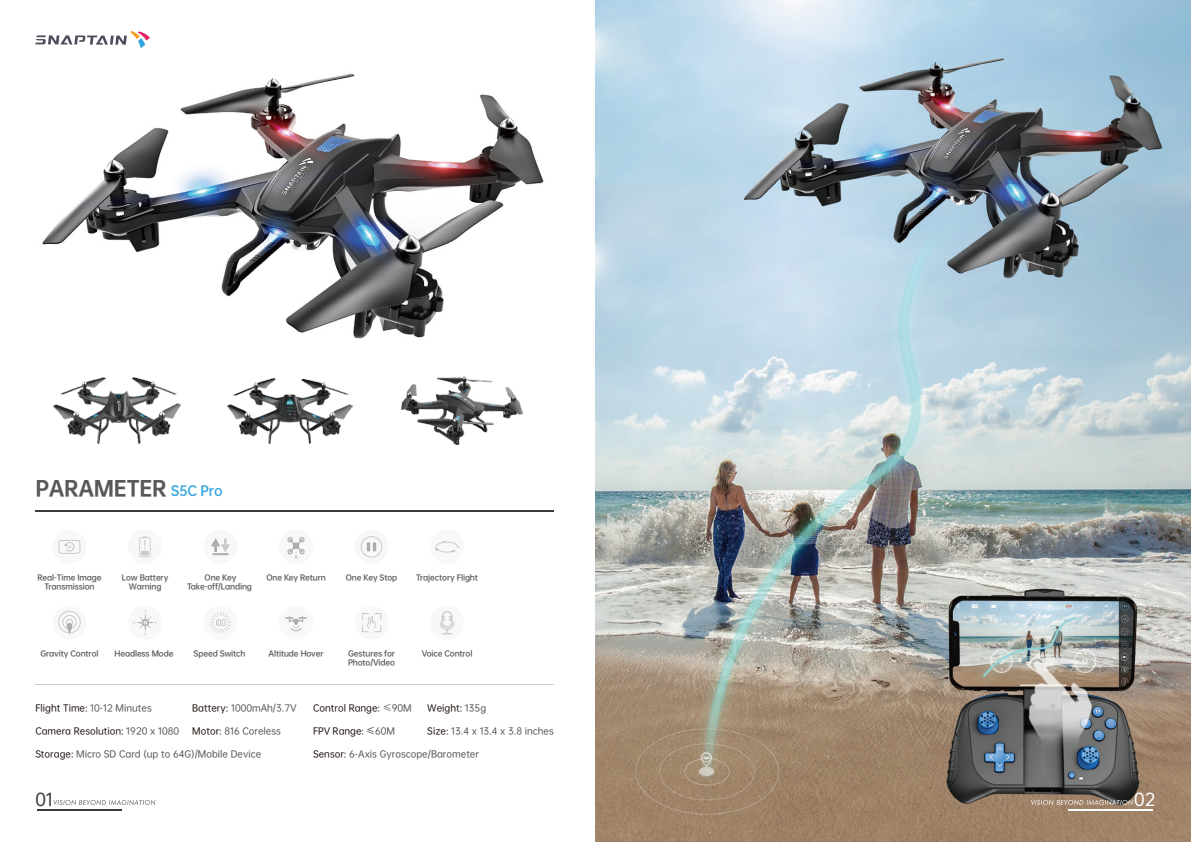
<style>
.page{position:relative;width:1191px;height:842px;background:#fff}
.page>*{position:absolute;margin:0;border:0;box-sizing:border-box;transform-origin:0 0}
.t1{font:20px "OPPO Sans H";letter-spacing:-.02em;color:#595857}
.t2{font:16.6px "OPPO Sans M";color:#3e3a39}
.t3{font:16.6px "OPPO Sans M";color:#fff}
.t4{font:9px "OPPO Sans M";color:#595757}
.t5{font:9px "OPPO Sans M";color:#221714}
.t6{font:7.5px/9px "OPPO Sans B";letter-spacing:-.025em;color:#595757;text-align:center}
.s1{font-family:"OPPO Sans B";font-size:13px;color:#34a5de}
.s2{color:#221714}
.s3{color:#595757}
.s4{font-family:"Source Han Sans CN";color:#595757}
.s5{font-family:"Source Han Sans CN";font-weight:500;color:#595757}
</style>
<div class="page">
<img style="left:595px;top:0;width:596px;height:842px">
<hr style="left:35px;top:510px;width:519px;height:1px;background:#3d3a39">
<img style="left:42px;top:73px;width:502px;height:266px">
<img style="left:227px;top:378px;width:125px;height:65px">
<img style="left:402px;top:376px;width:120px;height:69px">
<img style="left:54px;top:378px;width:127px;height:65px">
<hr style="left:37px;top:809px;width:84px;height:2px;background:#3e3a39">
<svg style="left:53px;top:800px;width:102px;height:5px"></svg>
<hr style="left:1068px;top:809px;width:84px;height:2px;background:#fff">
<svg style="left:1031px;top:800px;width:101px;height:5px"></svg>
<hr style="left:35px;top:684px;width:519px;height:1px;background:#c9caca">
<div style="left:128px;top:530px;width:34px;height:34px;background:#f7f8f8;border-radius:50%"></div>
<svg style="left:139px;top:536px;width:12px;height:21px"></svg>
<div style="left:430px;top:530px;width:34px;height:34px;background:#f7f8f8;border-radius:50%"></div>
<div style="left:354px;top:606px;width:34px;height:34px;background:#f7f8f8;border-radius:50%"></div>
<svg style="left:362px;top:613px;width:19px;height:19px"></svg>
<div style="left:354px;top:530px;width:34px;height:34px;background:#f7f8f8;border-radius:50%"></div>
<svg style="left:361px;top:536px;width:21px;height:22px"></svg>
<svg style="left:435px;top:541px;width:24px;height:12px"></svg>
<div style="left:430px;top:606px;width:34px;height:34px;background:#f7f8f8;border-radius:50%"></div>
<div style="left:441px;top:611px;width:11px;height:16px;border:1px solid #c9caca;border-radius:5px"></div>
<svg style="left:439px;top:616px;width:16px;height:18px"></svg>
<div style="left:128px;top:606px;width:34px;height:34px;background:#f7f8f8;border-radius:50%"></div>
<svg style="left:133px;top:610px;width:24px;height:25px"></svg>
<div style="left:203px;top:606px;width:34px;height:34px;background:#f7f8f8;border-radius:50%"></div>
<svg style="left:210px;top:612px;width:21px;height:21px"></svg>
<div style="left:203px;top:530px;width:34px;height:34px;background:#f7f8f8;border-radius:50%"></div>
<svg style="left:211px;top:538px;width:19px;height:17px"></svg>
<div style="left:279px;top:606px;width:34px;height:34px;background:#f7f8f8;border-radius:50%"></div>
<svg style="left:285px;top:616px;width:22px;height:15px"></svg>
<div style="left:279px;top:530px;width:34px;height:34px;background:#f7f8f8;border-radius:50%"></div>
<svg style="left:287px;top:537px;width:18px;height:21px"></svg>
<div style="left:52px;top:606px;width:35px;height:34px;background:#f7f8f8;border-radius:50%"></div>
<div style="left:66px;top:619px;width:7px;height:6px;border:1px solid #c9caca;border-radius:50%"></div>
<div style="left:62px;top:615px;width:15px;height:14px;border:1px solid #c9caca;border-radius:50%"></div>
<div style="left:58px;top:611px;width:23px;height:22px;border:1px solid #c9caca;border-radius:50%"></div>
<svg style="left:67px;top:623px;width:5px;height:11px"></svg>
<div style="left:52px;top:530px;width:35px;height:34px;background:#f7f8f8;border-radius:50%"></div>
<svg style="left:59px;top:540px;width:21px;height:13px"></svg>
<svg style="left:35px;top:31px;width:115px;height:17px"></svg>
<h1 class="t1" style="left:35px;top:471px;width:189px">PARAMETER <span class="s1">S5C Pro</span></h1>
<p class="t6" style="left:37px;top:572px;width:66px">Real-Time Image<br>Transmission</p>
<p class="t6" style="left:122px;top:572px;width:48px">Low Battery<br>Warning</p>
<p class="t6" style="left:187px;top:572px;width:66px">One Key<br>Take-off/Landing</p>
<p class="t6" style="left:266px;top:572px;width:61px">One Key Return</p>
<p class="t6" style="left:346px;top:572px;width:53px">One Key Stop</p>
<p class="t6" style="left:416px;top:572px;width:63px">Trajectory Flight</p>
<p class="t6" style="left:41px;top:648px;width:60px">Gravity Control</p>
<p class="t6" style="left:114px;top:648px;width:61px">Headless Mode</p>
<p class="t6" style="left:193px;top:648px;width:54px">Speed Switch</p>
<p class="t6" style="left:268px;top:648px;width:57px">Altitude Hover</p>
<p class="t6" style="left:348px;top:648px;width:49px;text-align:left">Gestures for<br>Photo/Video</p>
<p class="t6" style="left:422px;top:648px;width:52px">Voice Control</p>
<p class="t4" style="left:192px;top:701px;width:106px"><span class="s2">Battery:</span> 1000mAh/3.7V</p>
<p class="t4" style="left:192px;top:724px;width:90px"><span class="s2">Motor:</span> 816 Coreless</p>
<p class="t4" style="left:35px;top:701px;width:118px"><span class="s2">Flight Time:</span> 10-12 Minutes</p>
<p class="t5" style="left:35px;top:724px;width:145px">Camera Resolution: <span class="s3">1920 x 1080</span></p>
<p class="t4" style="left:35px;top:747px;width:227px"><span class="s2">Storage:</span> Micro SD Card (up to 64G)/Mobile Device</p>
<p class="t5" style="left:427px;top:700px;width:60px">Weight: <span class="s3">135g</span></p>
<p class="t4" style="left:427px;top:723px;width:128px"><span class="s2">Size:</span> 13.4 x 13.4 x 3.8 inches</p>
<p class="t5" style="left:313px;top:701px;width:100px">Control Range: <span class="s4">≤</span><span class="s3">90M</span></p>
<p class="t5" style="left:313px;top:724px;width:83px">FPV Range: <span class="s5">≤</span><span class="s3">60M</span></p>
<p class="t4" style="left:313px;top:747px;width:167px"><span class="s2">Sensor:</span> 6-Axis Gyroscope/Barometer</p>
<h2 class="t2" style="left:35px;top:786px;width:19px">01</h2>
<h2 class="t3" style="left:1134px;top:786px;width:23px">02</h2>
</div>
